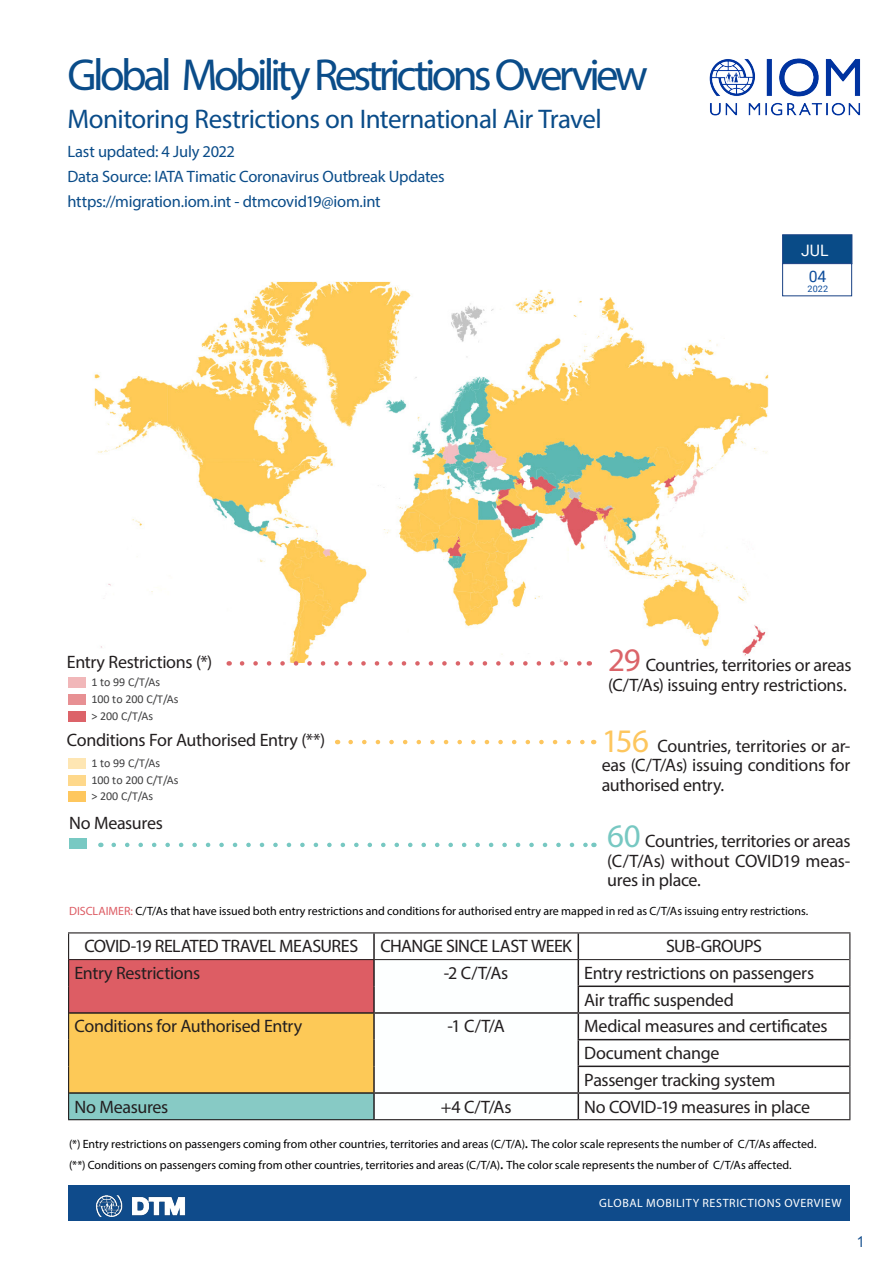
<style>
.page{position:relative;width:893px;height:1263px;background:#fff}
.page>*{position:absolute;margin:0;border:0;box-sizing:border-box;transform-origin:0 0}
.texte{font:45px "Myriad Pro";letter-spacing:-.08em;color:#0a4c89}
.texte-2{font:27px "Myriad Pro";letter-spacing:-.02em;color:#0a4c89}
.texte-3{font:18px/19.5px "Myriad Pro";letter-spacing:-.02em;color:#231f20;text-align:justify}
.texte-4{font:16.5px "Myriad Pro";letter-spacing:-.015em;color:#0a4c89}
.texte-5{font:15.75px "Roboto";color:#fff}
.texte-6{font:15.75px "Roboto";color:#0d4c9b}
.t1{font:15.75px "Gill Sans Nova";color:#0f4b8b}
.texte-7{font:12px "Myriad Pro";color:#000002}
.t2{font:12px/16.6px "Calibri";color:#3e3e3f}
.t3{font:12px "Myriad Pro";letter-spacing:.055em;color:#fff}
.texte-8{font:9px "Roboto";color:#0d4c9b}
.s1{font-size:33px;color:#db6469}
.s2{font-size:33px;color:#fdc65e}
.s3{font-size:33px;color:#77c8c2}
.s4{color:#dd5c64}
.s5{font-size:15.75px}
</style>
<div class="page">
<div style="left:68px;top:1185px;width:782px;height:35px;background:#0f4b8b"></div>
<img style="left:95px;top:1195px;width:91px;height:22px">
<img style="left:709px;top:58px;width:152px;height:58px">
<hr style="left:578px;top:985px;width:271px;height:2px;background:#231f20">
<hr style="left:578px;top:1012px;width:271px;height:2px;background:#231f20">
<hr style="left:578px;top:1039px;width:271px;height:1px;background:#231f20">
<hr style="left:578px;top:1065px;width:271px;height:2px;background:#231f20">
<hr style="left:578px;top:1092px;width:271px;height:2px;background:#231f20">
<hr style="left:578px;top:959px;width:271px;height:1px;background:#231f20">
<hr style="left:68px;top:932px;width:306px;height:1px;background:#231f20">
<hr style="left:374px;top:932px;width:204px;height:1px;background:#231f20">
<hr style="left:578px;top:932px;width:272px;height:1px;background:#231f20">
<svg style="left:68px;top:933px;width:511px;height:186px"></svg>
<svg style="left:849px;top:933px;width:1px;height:186px"></svg>
<hr style="left:68px;top:1119px;width:306px;height:1px;background:#231f20">
<hr style="left:374px;top:1119px;width:204px;height:1px;background:#231f20">
<hr style="left:578px;top:1119px;width:272px;height:1px;background:#231f20">
<img style="left:94px;top:281px;width:744px;height:381px">
<div style="left:68px;top:678px;width:18px;height:10px;background:#f1b7b9"></div>
<div style="left:68px;top:694px;width:18px;height:10px;background:#e79093"></div>
<div style="left:68px;top:711px;width:18px;height:10px;background:#dc6369"></div>
<div style="left:68px;top:758px;width:18px;height:10px;background:#fee6b3"></div>
<div style="left:68px;top:775px;width:18px;height:10px;background:#fed88b"></div>
<div style="left:68px;top:792px;width:18px;height:10px;background:#fec75e"></div>
<div style="left:69px;top:838px;width:18px;height:11px;background:#78c9c3"></div>
<svg style="left:242px;top:661px;width:340px;height:5px"></svg>
<svg style="left:351px;top:740px;width:234px;height:4px"></svg>
<svg style="left:114px;top:843px;width:473px;height:4px"></svg>
<div style="left:782px;top:234px;width:70px;height:29px;background:#094b87"></div>
<div style="left:782px;top:263px;width:70px;height:33px;background:#fff;border:1px solid #184184"></div>
<p class="texte" style="left:68px;top:47px;width:582px">Global Mobility Restrictions Overview</p>
<p class="texte-2" style="left:68px;top:102px;width:536px">Monitoring Restrictions on International Air Travel</p>
<p class="texte-4" style="left:68px;top:142px;width:169px">Last updated: 4 July 2022</p>
<p class="texte-4" style="left:68px;top:167px;width:379px">Data Source: IATA Timatic Coronavirus Outbreak Updates</p>
<p class="texte-4" style="left:68px;top:192px;width:315px">https://migration.iom.int - dtmcovid19@iom.int</p>
<p class="texte-5" style="left:801px;top:239px;width:29px">JUL</p>
<p class="texte-6" style="left:809px;top:265px;width:19px">04</p>
<p class="texte-8" style="left:807px;top:283px;width:22px">2022</p>
<p class="texte-3" style="left:67px;top:652px;width:147px">Entry Restrictions (*)</p>
<p class="t2" style="left:91px;top:674px;width:89px">1 to 99 C/T/As<br>100 to 200 C/T/As &gt; 200 C/T/As</p>
<p class="t2" style="left:91px;top:754px;width:89px">1 to 99 C/T/As<br>100 to 200 C/T/As &gt; 200 C/T/As</p>
<p class="texte-3" style="left:67px;top:730px;width:260px">Conditions For Authorised Entry (**)</p>
<p class="texte-3" style="left:69px;top:813px;width:95px">No Measures</p>
<p class="texte-3" style="left:608px;top:655px;width:245px"><span class="s1">29</span> Countries, territories or areas (C/T/As) issuing entry restrictions.</p>
<p class="texte-3" style="left:602px;top:736px;width:250px"><span class="s2">156</span> Countries, territories or ar&shy;eas (C/T/As) issuing conditions for authorised entry.</p>
<p class="texte-3" style="left:607px;top:831px;width:245px"><span class="s3">60</span> Countries, territories or areas (C/T/As) without COVID19 meas&shy;ures in place.</p>
<p class="texte-7" style="left:69px;top:904px;width:741px"><span class="s4">DISCLAIMER:</span> C/T/As that have issued both entry restrictions and conditions for authorised entry are mapped in red as C/T/As issuing entry restrictions.</p>
<p class="texte-3" style="left:84px;top:936px;width:275px">COVID-19 RELATED TRAVEL MEASURES</p>
<p class="texte-3" style="left:380px;top:936px;width:193px">CHANGE SINCE LAST WEEK</p>
<p class="texte-3" style="left:666px;top:936px;width:97px">SUB-GROUPS</p>
<p class="texte-3" style="left:75px;top:963px;width:127px">Entry Restrictions</p>
<p class="texte-3" style="left:444px;top:963px;width:66px">-2 C/T/As</p>
<p class="texte-3" style="left:584px;top:963px;width:231px">Entry restrictions on passengers</p>
<p class="texte-3" style="left:584px;top:990px;width:151px">Air traffic suspended</p>
<p class="texte-3" style="left:75px;top:1016px;width:229px">Conditions for Authorised Entry</p>
<p class="texte-3" style="left:448px;top:1016px;width:59px">-1 C/T/A</p>
<p class="texte-3" style="left:584px;top:1016px;width:245px">Medical measures and certificates</p>
<p class="texte-3" style="left:584px;top:1043px;width:137px">Document change</p>
<p class="texte-3" style="left:584px;top:1070px;width:193px">Passenger tracking system</p>
<p class="texte-3" style="left:75px;top:1096px;width:95px">No Measures</p>
<p class="texte-3" style="left:441px;top:1096px;width:72px">+4 C/T/As</p>
<p class="texte-3" style="left:584px;top:1096px;width:227px">No COVID-19 measures in place</p>
<p class="texte-7" style="left:69px;top:1137px;width:749px">(*) Entry restrictions on passengers coming from other countries, territories and areas (C/T/A)<span class="s5">.</span> The color scale represents the number of C/T/As affected.</p>
<p class="texte-7" style="left:69px;top:1157px;width:724px">(**) Conditions on passengers coming from other countries, territories and areas (C/T/A)<span class="s5">.</span> The color scale represents the number of C/T/As affected.</p>
<p class="t3" style="left:599px;top:1196px;width:244px">GLOBAL MOBILITY RESTRICTIONS OVERVIEW</p>
<p class="t1" style="left:857px;top:1232px;width:9px">1</p>
</div>
